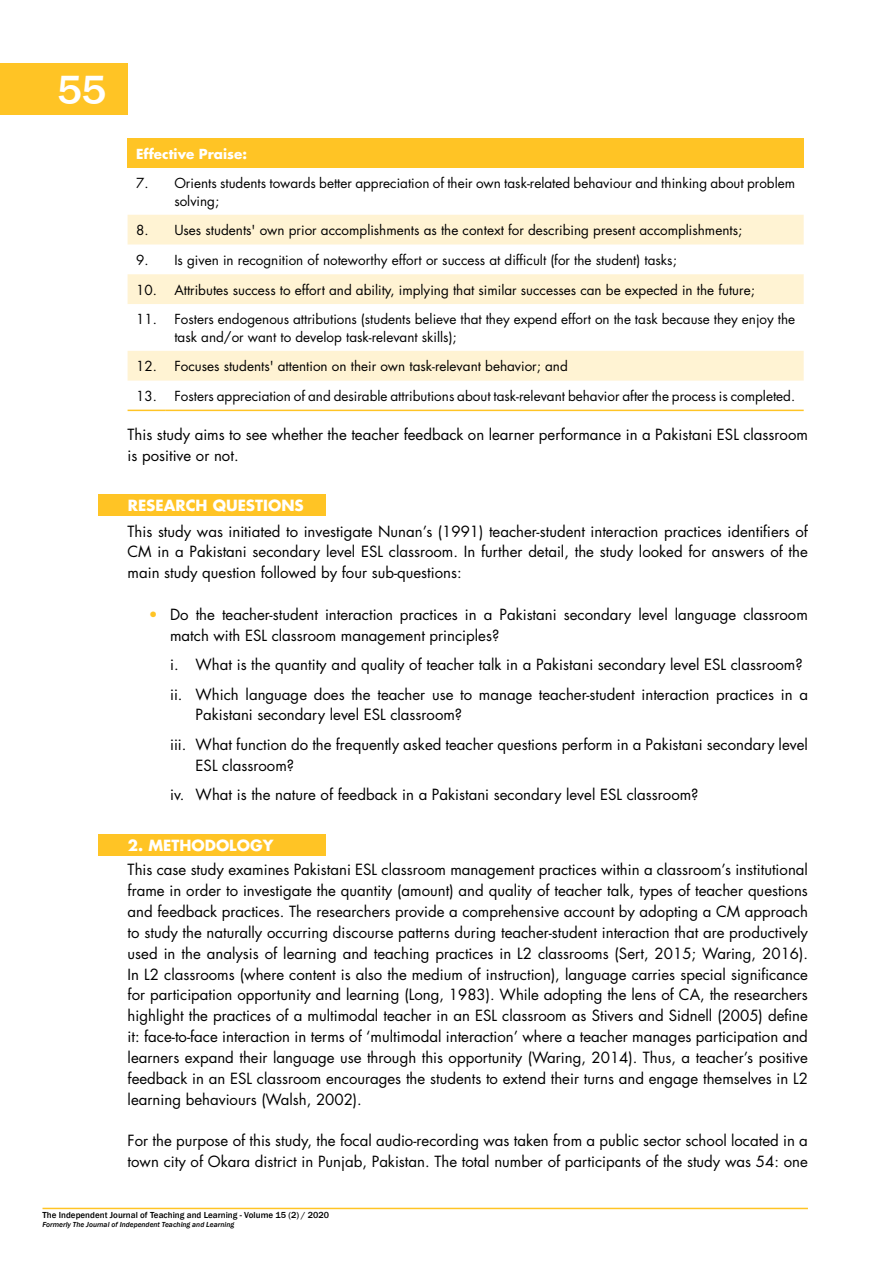
<style>
.page{position:relative;width:893px;height:1263px;background:#fff}
.page>*{position:absolute;margin:0;border:0;box-sizing:border-box;transform-origin:0 0}
.t1{font:500 42px "Franklin Gothic";color:#fff}
.t2{font:15px/20.9px "Futura Std";color:#000}
.t3{font:700 15px "Futura Std";color:#fff}
.t4{font:13.5px/18px "Futura Std";color:#000}
.t5{font:700 13.5px "Futura Std";color:#fff}
.t6{font:500 9px "Franklin Gothic";color:#000}
.t7{font:italic 500 7.5px "Franklin Gothic";color:#000}
.s1{color:#ffc425}
</style>
<div class="page">
<hr style="left:43px;top:1208px;width:765px;height:1px;background:#ffc425">
<div style="left:0;top:64px;width:128px;height:51px;background:#ffc425"></div>
<div style="left:128px;top:138px;width:676px;height:30px;background:#ffc425"></div>
<svg style="left:128px;top:215px;width:676px;height:166px;fill:#fff3d3"></svg>
<hr style="left:128px;top:410px;width:38px;height:1px;background:#ffc425">
<hr style="left:166px;top:410px;width:638px;height:1px;background:#ffc425">
<div style="left:98px;top:494px;width:227px;height:22px;background:#ffc425"></div>
<div style="left:98px;top:834px;width:227px;height:22px;background:#ffc425"></div>
<h1 class="t1" style="left:57px;top:64px;width:51px">55</h1>
<p class="t5" style="left:136px;top:145px;width:112px">Effective Praise:</p>
<p class="t4" style="left:174px;top:174px;width:622px;text-indent:-38px">7. Orients students towards better appreciation of their own task-related behaviour and thinking about problem solving;</p>
<p class="t4" style="left:136px;top:221px;width:608px">8. Uses students' own prior accomplishments as the context for describing present accomplishments;</p>
<p class="t4" style="left:136px;top:251px;width:542px">9. Is given in recognition of noteworthy effort or success at difficult (for the student) tasks;</p>
<p class="t4" style="left:136px;top:281px;width:620px">10. Attributes success to effort and ability, implying that similar successes can be expected in the future;</p>
<p class="t4" style="left:174px;top:310px;width:622px;text-indent:-38px">11. Fosters endogenous attributions (students believe that they expend effort on the task because they enjoy the task and/or want to develop task-relevant skills);</p>
<p class="t4" style="left:136px;top:357px;width:433px">12. Focuses students' attention on their own task-relevant behavior; and</p>
<p class="t4" style="left:136px;top:387px;width:661px">13. Fosters appreciation of and desirable attributions about task-relevant behavior after the process is completed.</p>
<p class="t2" style="left:128px;top:425px;width:682px">This study aims to see whether the teacher feedback on learner performance in a Pakistani ESL classroom is positive or not.</p>
<p class="t3" style="left:128px;top:496px;width:178px">RESEARCH QUESTIONS</p>
<p class="t2" style="left:128px;top:521px;width:682px;text-align:justify">This study was initiated to investigate Nunan’s (1991) teacher-student interaction practices identifiers of CM in a Pakistani secondary level ESL classroom. In further detail, the study looked for answers of the main study question followed by four sub-questions:</p>
<p class="t2" style="left:170px;top:604px;width:639px;text-indent:-21px"><span class="s1">•</span> Do the teacher-student interaction practices in a Pakistani secondary level language classroom match with ESL classroom management principles?</p>
<p class="t2" style="left:170px;top:650px;width:639px;line-height:29.4px">i. What is the quantity and quality of teacher talk in a Pakistani secondary level ESL classroom? ii. Which language does the teacher use to manage teacher-student interaction practices in a</p>
<p class="t2" style="left:170px;top:700px;width:639px;line-height:29.4px;text-indent:25px">Pakistani secondary level ESL classroom?<br>iii. What function do the frequently asked teacher questions perform in a Pakistani secondary level</p>
<p class="t2" style="left:170px;top:751px;width:530px;line-height:29.4px;text-indent:26px">ESL classroom?<br>iv. What is the nature of feedback in a Pakistani secondary level ESL classroom?</p>
<p class="t3" style="left:128px;top:836px;width:147px">2. METHODOLOGY</p>
<p class="t2" style="left:128px;top:859px;width:682px;text-align:justify">This case study examines Pakistani ESL classroom management practices within a classroom’s institutional frame in order to investigate the quantity (amount) and quality of teacher talk, types of teacher questions and feedback practices. The researchers provide a comprehensive account by adopting a CM approach to study the naturally occurring discourse patterns during teacher-student interaction that are productively used in the analysis of learning and teaching practices in L2 classrooms (Sert, 2015; Waring, 2016).<br>In L2 classrooms (where content is also the medium of instruction), language carries special significance for participation opportunity and learning (Long, 1983). While adopting the lens of CA, the researchers highlight the practices of a multimodal teacher in an ESL classroom as Stivers and Sidnell (2005) define it: face-to-face interaction in terms of ‘multimodal interaction’ where a teacher manages participation and learners expand their language use through this opportunity (Waring, 2014). Thus, a teacher’s positive feedback in an ESL classroom encourages the students to extend their turns and engage themselves in L2 learning behaviours (Walsh, 2002).</p>
<p class="t2" style="left:128px;top:1131px;width:682px">For the purpose of this study, the focal audio-recording was taken from a public sector school located in a town city of Okara district in Punjab, Pakistan. The total number of participants of the study was 54: one</p>
<p class="t6" style="left:43px;top:1210px;width:288px">The Independent Journal of Teaching and Learning - Volume 15 (2) / 2020</p>
<p class="t7" style="left:43px;top:1220px;width:193px">Formerly The Journal of Independent Teaching and Learning</p>
</div>
